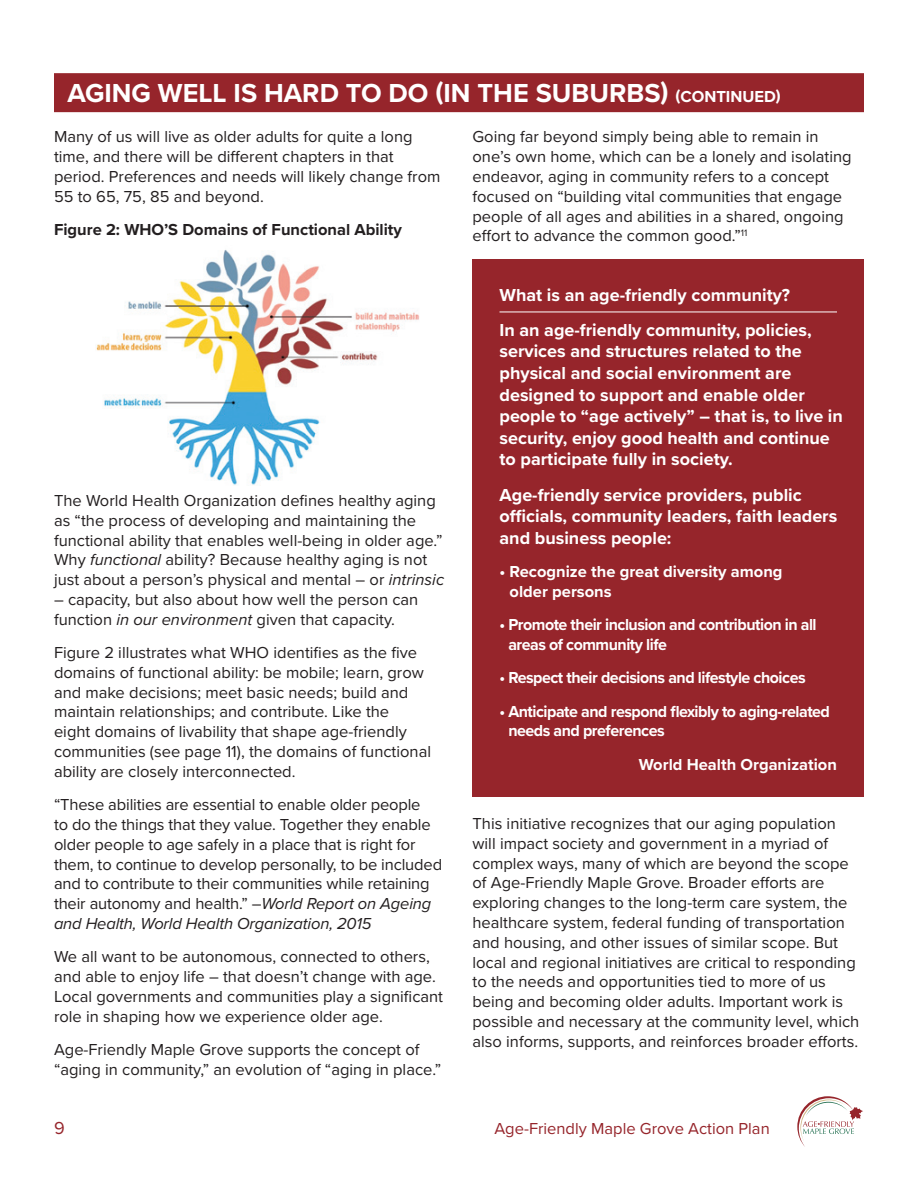
<style>
.page{position:relative;width:918px;height:1188px;background:#fff}
.page>*{position:absolute;margin:0;border:0;box-sizing:border-box;transform-origin:0 0}
.t1{font:700 27px "Proxima Nova";color:#fff}
.t2{font:700 18px/21.6px "Proxima Nova";color:#fff}
.t3{font:18px "Proxima Nova";color:#96252b}
.t4{font:16.5px/19.8px "Proxima Nova";color:#231f20}
.t5{font:700 16.5px/19.8px "Proxima Nova";letter-spacing:-.03em;color:#fff}
.t6{font:700 16.5px/19.8px "Proxima Nova";color:#fff}
.t7{font:700 16.5px "Proxima Nova";color:#231f20}
.t8{font:16.5px "Proxima Nova";color:#96252b}
.s1{font-size:16.5px}
.s2{font-style:italic}
</style>
<div class="page">
<svg style="left:797px;top:1096px;width:66px;height:51px"></svg>
<div style="left:54px;top:73px;width:810px;height:39px;background:#96252b"></div>
<div style="left:472px;top:259px;width:392px;height:538px;background:#96252b"></div>
<hr style="left:500px;top:312px;width:337px;height:1px;background:#fff">
<img style="left:96px;top:250px;width:324px;height:235px">
<h1 class="t1" style="left:68px;top:73px;width:715px">AGING WELL IS HARD TO DO (IN THE SUBURBS) <span class="s1">(CONTINUED)</span></h1>
<p class="t4" style="left:54px;top:127px;width:388px">Many of us will live as older adults for quite a long time, and there will be different chapters in that period. Preferences and needs will likely change from 55 to 65, 75, 85 and beyond.</p>
<p class="t7" style="left:54px;top:217px;width:350px">Figure 2: WHO’S Domains of Functional Ability</p>
<p class="t4" style="left:473px;top:127px;width:381px">Going far beyond simply being able to remain in one’s own home, which can be a lonely and isolating endeavor, aging in community refers to a concept focused on “building vital communities that engage people of all ages and abilities in a shared, ongoing effort to advance the common good.”<sup>11</sup></p>
<p class="t4" style="left:54px;top:491px;width:392px">The World Health Organization defines healthy aging as “the process of developing and maintaining the functional ability that enables well-being in older age.” Why <span class="s2">functional</span> ability? Because healthy aging is not just about a person’s physical and mental – or <span class="s2">intrinsic</span></p>
<p class="t4" style="left:54px;top:590px;width:366px">– capacity, but also about how well the person can function <span class="s2">in our environment</span> given that capacity.</p>
<p class="t4" style="left:54px;top:643px;width:379px">Figure 2 illustrates what WHO identifies as the five domains of functional ability: be mobile; learn, grow and make decisions; meet basic needs; build and maintain relationships; and contribute. Like the<br>eight domains of livability that shape age-friendly communities (see page 11), the domains of functional ability are closely interconnected.</p>
<p class="t4" style="left:54px;top:795px;width:390px">“These abilities are essential to enable older people<br>to do the things that they value. Together they enable older people to age safely in a place that is right for them, to continue to develop personally, to be included and to contribute to their communities while retaining their autonomy and health.” –<span class="s2">World Report on Ageing and Health, World Health Organization, 2015</span></p>
<p class="t4" style="left:54px;top:947px;width:391px">We all want to be autonomous, connected to others, and able to enjoy life – that doesn’t change with age.<br>Local governments and communities play a significant role in shaping how we experience older age.</p>
<p class="t4" style="left:54px;top:1040px;width:389px">Age-Friendly Maple Grove supports the concept of “aging in community,” an evolution of “aging in place.”</p>
<p class="t2" style="left:500px;top:277px;width:314px;line-height:35.1px">What is an age-friendly community?<br>In an age-friendly community, policies,</p>
<p class="t2" style="left:500px;top:340px;width:345px">services and structures related to the physical and social environment are designed to support and enable older people to “age actively” – that is, to live in security, enjoy good health and continue to participate fully in society.</p>
<p class="t2" style="left:500px;top:483px;width:339px">Age-friendly service providers, public officials, community leaders, faith leaders and business people:</p>
<p class="t6" style="left:510px;top:561px;width:274px;text-indent:-10px">• Recognize the great diversity among older persons</p>
<p class="t5" style="left:508px;top:614px;width:310px;text-indent:-9px">• Promote their inclusion and contribution in all areas of community life</p>
<p class="t5" style="left:500px;top:668px;width:308px">• Respect their decisions and lifestyle choices</p>
<p class="t5" style="left:508px;top:701px;width:323px;text-indent:-9px">• Anticipate and respond flexibly to aging-related needs and preferences</p>
<p class="t6" style="left:639px;top:754px;width:200px">World Health Organization</p>
<p class="t4" style="left:473px;top:814px;width:388px">This initiative recognizes that our aging population will impact society and government in a myriad of complex ways, many of which are beyond the scope of Age-Friendly Maple Grove. Broader efforts are exploring changes to the long-term care system, the healthcare system, federal funding of transportation and housing, and other issues of similar scope. But local and regional initiatives are critical to responding to the needs and opportunities tied to more of us being and becoming older adults. Important work is possible and necessary at the community level, which also informs, supports, and reinforces broader efforts.</p>
<p class="t3" style="left:54px;top:1117px;width:12px">9</p>
<p class="t8" style="left:494px;top:1119px;width:277px">Age-Friendly Maple Grove Action Plan</p>
</div>
